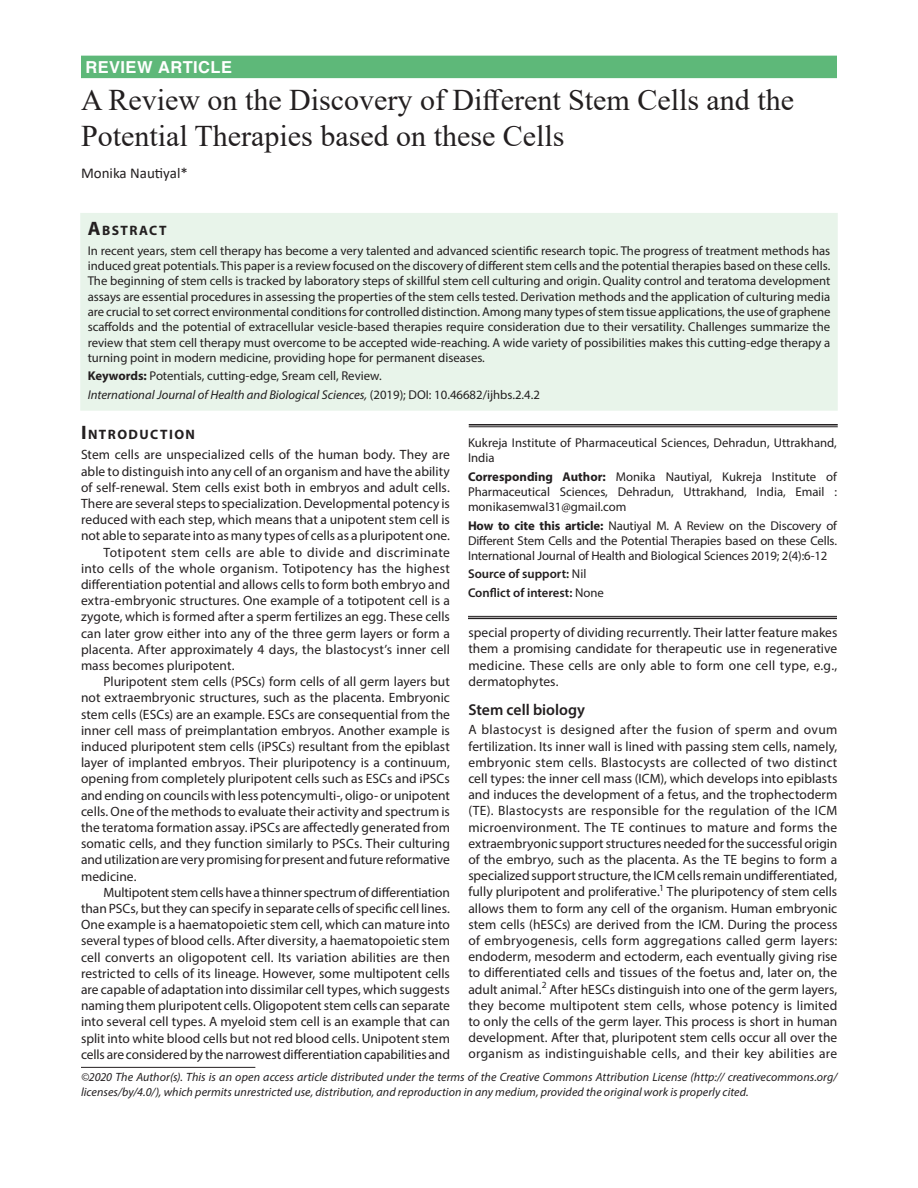
<style>
.page{position:relative;width:918px;height:1188px;background:#fff}
.page>*{position:absolute;margin:0;border:0;box-sizing:border-box;transform-origin:0 0}
.article_head{font:30px/36px "Times New Roman";color:#231f20}
.Subject{font:700 16.5px "Helvetica";letter-spacing:.025em;color:#fff}
.B{font:600 15.75px "Myriad Pro";color:#231f20}
.author{font:15px "Calibri";color:#231f20}
.A{font:700 13.65px "Myriad Pro";letter-spacing:.105em;color:#231f20}
.text{font:13.5px/16.2px "Myriad Pro";color:#231f20;text-align:justify}
.Body_flush{font:13.5px/16.2px "Myriad Pro";letter-spacing:.01em;color:#231f20;text-align:justify}
.Abstract{font:12.75px/15.3px "Myriad Pro";color:#231f20;text-align:justify}
.affiliation{font:12.75px/15.3px "Myriad Pro";color:#231f20;text-align:justify}
.Abstract-2{font:italic 12.75px "Myriad Pro";color:#231f20}
.affiliation-2{font:600 12.75px "Myriad Pro";color:#231f20}
.Bottom_1st_page{font:italic 12px/14.4px "Myriad Pro";letter-spacing:.005em;color:#231f20}
.s1{font-size:19.5px}
.s2{font-weight:700}
.s3{font-style:normal}
.s4{font-weight:400}
</style>
<div class="page">
<div style="left:81px;top:214px;width:756px;height:196px;background:#e8f4ea"></div>
<div style="left:80px;top:213px;width:758px;height:198px;border:2px solid #e8f4ea"></div>
<div style="left:81px;top:56px;width:756px;height:22px;background:#5eb879"></div>
<hr style="left:469px;top:424px;width:369px;height:2px;background:#231f20">
<hr style="left:469px;top:427px;width:369px;height:1px;background:#231f20">
<hr style="left:468px;top:616px;width:369px;height:1px;background:#231f20">
<hr style="left:468px;top:618px;width:369px;height:1px;background:#231f20">
<hr style="left:81px;top:1067px;width:174px;height:1px;background:#231f20">
<p class="Subject" style="left:86px;top:57px;width:148px">REVIEW ARTICLE</p>
<p class="article_head" style="left:81px;top:81px;width:715px">A Review on the Discovery of Different Stem Cells and the<br>Potential Therapies based on these Cells</p>
<p class="author" style="left:81px;top:163px;width:108px">Monika Nautiyal*</p>
<p class="A" style="left:88px;top:222px;width:80px"><span class="s1">A</span>BSTRACT</p>
<p class="Abstract" style="left:88px;top:243px;width:744px">In recent years, stem cell therapy has become a very talented and advanced scientific research topic. The progress of treatment methods has induced great potentials. This paper is a review focused on the discovery of different stem cells and the potential therapies based on these cells.<br>The beginning of stem cells is tracked by laboratory steps of skillful stem cell culturing and origin. Quality control and teratoma development assays are essential procedures in assessing the properties of the stem cells tested. Derivation methods and the application of culturing media are crucial to set correct environmental conditions for controlled distinction. Among many types of stem tissue applications, the use of graphene scaffolds and the potential of extracellular vesicle-based therapies require consideration due to their versatility. Challenges summarize the review that stem cell therapy must overcome to be accepted wide-reaching. A wide variety of possibilities makes this cutting-edge therapy a turning point in modern medicine, providing hope for permanent diseases.</p>
<p class="Abstract" style="left:88px;top:368px;width:295px"><span class="s2">Keywords:</span> Potentials, cutting-edge, Sream cell, Review.</p>
<p class="Abstract-2" style="left:88px;top:386px;width:454px">International Journal of Health and Biological Sciences, <span class="s3">(2019); DOI: 10.46682/ijhbs.2.4.2</span></p>
<p class="A" style="left:81px;top:425px;width:116px"><span class="s1">I</span>NTRODUCTION</p>
<p class="Body_flush" style="left:81px;top:447px;width:371px">Stem cells are unspecialized cells of the human body. They are able to distinguish into any cell of an organism and have the ability of self-renewal. Stem cells exist both in embryos and adult cells.<br>There are several steps to specialization. Developmental potency is reduced with each step, which means that a unipotent stem cell is not able to separate into as many types of cells as a pluripotent one.</p>
<p class="text" style="left:81px;top:544px;width:371px;text-indent:22px">Totipotent stem cells are able to divide and discriminate into cells of the whole organism. Totipotency has the highest differentiation potential and allows cells to form both embryo and extra-embryonic structures. One example of a totipotent cell is a zygote, which is formed after a sperm fertilizes an egg. These cells can later grow either into any of the three germ layers or form a placenta. After approximately 4 days, the blastocyst’s inner cell mass becomes pluripotent.</p>
<p class="text" style="left:81px;top:673px;width:371px;text-indent:22px">Pluripotent stem cells (PSCs) form cells of all germ layers but not extraembryonic structures, such as the placenta. Embryonic stem cells (ESCs) are an example. ESCs are consequential from the inner cell mass of preimplantation embryos. Another example is induced pluripotent stem cells (iPSCs) resultant from the epiblast layer of implanted embryos. Their pluripotency is a continuum, opening from completely pluripotent cells such as ESCs and iPSCs and ending on councils with less potencymulti-, oligo- or unipotent cells. One of the methods to evaluate their activity and spectrum is the teratoma formation assay. iPSCs are affectedly generated from somatic cells, and they function similarly to PSCs. Their culturing and utilization are very promising for present and future reformative medicine.</p>
<p class="text" style="left:81px;top:884px;width:371px;text-indent:22px">Multipotent stem cells have a thinner spectrum of differentiation than PSCs, but they can specify in separate cells of specific cell lines.<br>One example is a haematopoietic stem cell, which can mature into several types of blood cells. After diversity, a haematopoietic stem cell converts an oligopotent cell. Its variation abilities are then restricted to cells of its lineage. However, some multipotent cells are capable of adaptation into dissimilar cell types, which suggests naming them pluripotent cells. Oligopotent stem cells can separate into several cell types. A myeloid stem cell is an example that can split into white blood cells but not red blood cells. Unipotent stem cells are considered by the narrowest differentiation capabilities and</p>
<p class="affiliation" style="left:468px;top:435px;width:370px">Kukreja Institute of Pharmaceutical Sciences, Dehradun, Uttrakhand,<br>India</p>
<p class="affiliation" style="left:468px;top:469px;width:371px"><span class="s2">Corresponding Author:</span> Monika Nautiyal, Kukreja Institute of Pharmaceutical Sciences, Dehradun, Uttrakhand, India, Email : monikasemwal31@gmail.com</p>
<p class="affiliation" style="left:468px;top:517px;width:371px"><span class="s2">How to cite this article:</span> Nautiyal M. A Review on the Discovery of Different Stem Cells and the Potential Therapies based on these Cells.<br>International Journal of Health and Biological Sciences 2019; 2(4):6-12</p>
<p class="affiliation-2" style="left:468px;top:566px;width:120px">Source of support: <span class="s4">Nil</span></p>
<p class="affiliation-2" style="left:468px;top:584px;width:137px">Conflict of interest: <span class="s4">None</span></p>
<p class="text" style="left:468px;top:624px;width:371px">special property of dividing recurrently. Their latter feature makes them a promising candidate for therapeutic use in regenerative medicine. These cells are only able to form one cell type, e.g., dermatophytes.</p>
<p class="B" style="left:468px;top:700px;width:118px">Stem cell biology</p>
<p class="Body_flush" style="left:468px;top:722px;width:371px">A blastocyst is designed after the fusion of sperm and ovum fertilization. Its inner wall is lined with passing stem cells, namely, embryonic stem cells. Blastocysts are collected of two distinct cell types: the inner cell mass (ICM), which develops into epiblasts and induces the development of a fetus, and the trophectoderm (TE). Blastocysts are responsible for the regulation of the ICM microenvironment. The TE continues to mature and forms the extraembryonic support structures needed for the successful origin of the embryo, such as the placenta. As the TE begins to form a specialized support structure, the ICM cells remain undifferentiated, fully pluripotent and proliferative.<sup>1</sup> The pluripotency of stem cells allows them to form any cell of the organism. Human embryonic stem cells (hESCs) are derived from the ICM. During the process of embryogenesis, cells form aggregations called germ layers: endoderm, mesoderm and ectoderm, each eventually giving rise to differentiated cells and tissues of the foetus and, later on, the adult animal.<sup>2</sup> After hESCs distinguish into one of the germ layers, they become multipotent stem cells, whose potency is limited to only the cells of the germ layer. This process is short in human development. After that, pluripotent stem cells occur all over the organism as indistinguishable cells, and their key abilities are</p>
<p class="Bottom_1st_page" style="left:81px;top:1070px;width:758px">©2020 The Author(s). This is an open access article distributed under the terms of the Creative Commons Attribution License (http:// creativecommons.org/ licenses/by/4.0/), which permits unrestricted use, distribution, and reproduction in any medium, provided the original work is properly cited.</p>
</div>
